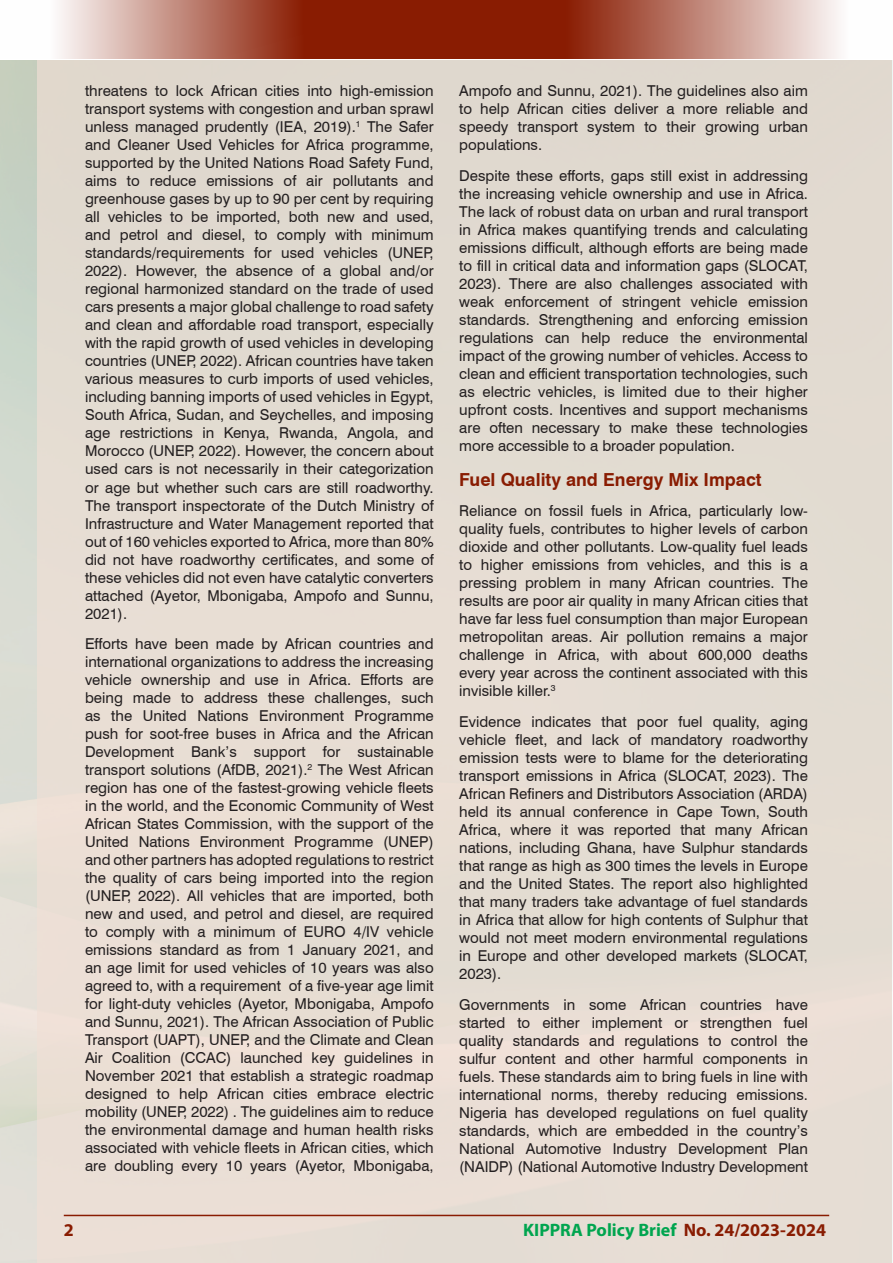
<style>
.page{position:relative;width:893px;height:1263px;background:#fff}
.page>*{position:absolute;margin:0;border:0;box-sizing:border-box;transform-origin:0 0}
.t1{font:700 18px "Myriad Pro";color:#00a54f}
.t2{font:700 18px "Swiss 721 BT";color:#891c02}
.t3{font:700 18px "Myriad Pro";color:#891c02}
.t4{font:15px/18px "Swiss 721 BT";color:#231f20;text-align:justify}
.s1{color:#891c02}
</style>
<div class="page">
<hr style="left:64px;top:1215px;width:765px;height:1px;background:#891c02">
<svg style="left:52px;top:0;width:388px;height:59px;background:#ae6452"></svg>
<svg style="left:440px;top:0;width:407px;height:59px;background:#b16958"></svg>
<p class="t4" style="left:85px;top:82px;width:350px">threatens to lock African cities into high-emission transport systems with congestion and urban sprawl unless managed prudently (IEA, 2019).<sup>1</sup> The Safer and Cleaner Used Vehicles for Africa programme, supported by the United Nations Road Safety Fund, aims to reduce emissions of air pollutants and greenhouse gases by up to 90 per cent by requiring all vehicles to be imported, both new and used, and petrol and diesel, to comply with minimum standards/requirements for used vehicles (UNEP, 2022). However, the absence of a global and/or regional harmonized standard on the trade of used cars presents a major global challenge to road safety and clean and affordable road transport, especially with the rapid growth of used vehicles in developing countries (UNEP, 2022). African countries have taken various measures to curb imports of used vehicles, including banning imports of used vehicles in Egypt, South Africa, Sudan, and Seychelles, and imposing age restrictions in Kenya, Rwanda, Angola, and Morocco (UNEP, 2022). However, the concern about used cars is not necessarily in their categorization or age but whether such cars are still roadworthy.<br>The transport inspectorate of the Dutch Ministry of Infrastructure and Water Management reported that out of 160 vehicles exported to Africa, more than 80% did not have roadworthy certificates, and some of these vehicles did not even have catalytic converters attached (Ayetor, Mbonigaba, Ampofo and Sunnu, 2021).</p>
<p class="t4" style="left:85px;top:635px;width:350px">Efforts have been made by African countries and international organizations to address the increasing vehicle ownership and use in Africa. Efforts are being made to address these challenges, such as the United Nations Environment Programme push for soot-free buses in Africa and the African Development Bank’s support for sustainable transport solutions (AfDB, 2021).<sup>2</sup> The West African region has one of the fastest-growing vehicle fleets in the world, and the Economic Community of West African States Commission, with the support of the United Nations Environment Programme (UNEP) and other partners has adopted regulations to restrict the quality of cars being imported into the region (UNEP, 2022). All vehicles that are imported, both new and used, and petrol and diesel, are required to comply with a minimum of EURO 4/IV vehicle emissions standard as from 1 January 2021, and an age limit for used vehicles of 10 years was also agreed to, with a requirement of a five-year age limit for light-duty vehicles (Ayetor, Mbonigaba, Ampofo and Sunnu, 2021). The African Association of Public Transport (UAPT), UNEP, and the Climate and Clean Air Coalition (CCAC) launched key guidelines in November 2021 that establish a strategic roadmap designed to help African cities embrace electric mobility (UNEP, 2022) . The guidelines aim to reduce the environmental damage and human health risks associated with vehicle fleets in African cities, which are doubling every 10 years (Ayetor, Mbonigaba,</p>
<p class="t4" style="left:459px;top:82px;width:350px">Ampofo and Sunnu, 2021). The guidelines also aim to help African cities deliver a more reliable and speedy transport system to their growing urban populations.</p>
<p class="t4" style="left:459px;top:167px;width:350px">Despite these efforts, gaps still exist in addressing the increasing vehicle ownership and use in Africa.<br>The lack of robust data on urban and rural transport in Africa makes quantifying trends and calculating emissions difficult, although efforts are being made to fill in critical data and information gaps (SLOCAT, 2023). There are also challenges associated with weak enforcement of stringent vehicle emission standards. Strengthening and enforcing emission regulations can help reduce the environmental impact of the growing number of vehicles. Access to clean and efficient transportation technologies, such as electric vehicles, is limited due to their higher upfront costs. Incentives and support mechanisms are often necessary to make these technologies more accessible to a broader population.</p>
<p class="t2" style="left:459px;top:468px;width:304px">Fuel Quality and Energy Mix Impact</p>
<p class="t4" style="left:459px;top:502px;width:350px">Reliance on fossil fuels in Africa, particularly low&shy;quality fuels, contributes to higher levels of carbon dioxide and other pollutants. Low-quality fuel leads to higher emissions from vehicles, and this is a pressing problem in many African countries. The results are poor air quality in many African cities that have far less fuel consumption than major European metropolitan areas. Air pollution remains a major challenge in Africa, with about 600,000 deaths every year across the continent associated with this invisible killer.<sup>3</sup></p>
<p class="t4" style="left:459px;top:713px;width:350px">Evidence indicates that poor fuel quality, aging vehicle fleet, and lack of mandatory roadworthy emission tests were to blame for the deteriorating transport emissions in Africa (SLOCAT, 2023). The African Refiners and Distributors Association (ARDA) held its annual conference in Cape Town, South Africa, where it was reported that many African nations, including Ghana, have Sulphur standards that range as high as 300 times the levels in Europe and the United States. The report also highlighted that many traders take advantage of fuel standards in Africa that allow for high contents of Sulphur that would not meet modern environmental regulations in Europe and other developed markets (SLOCAT, 2023).</p>
<p class="t4" style="left:459px;top:995px;width:350px">Governments in some African countries have started to either implement or strengthen fuel quality standards and regulations to control the sulfur content and other harmful components in fuels. These standards aim to bring fuels in line with international norms, thereby reducing emissions.<br>Nigeria has developed regulations on fuel quality standards, which are embedded in the country’s National Automotive Industry Development Plan (NAIDP) (National Automotive Industry Development</p>
<p class="t3" style="left:64px;top:1218px;width:11px">2</p>
<p class="t1" style="left:523px;top:1218px;width:304px">KIPPRA Policy Brief <span class="s1">No. 24/2023-2024</span></p>
</div>
